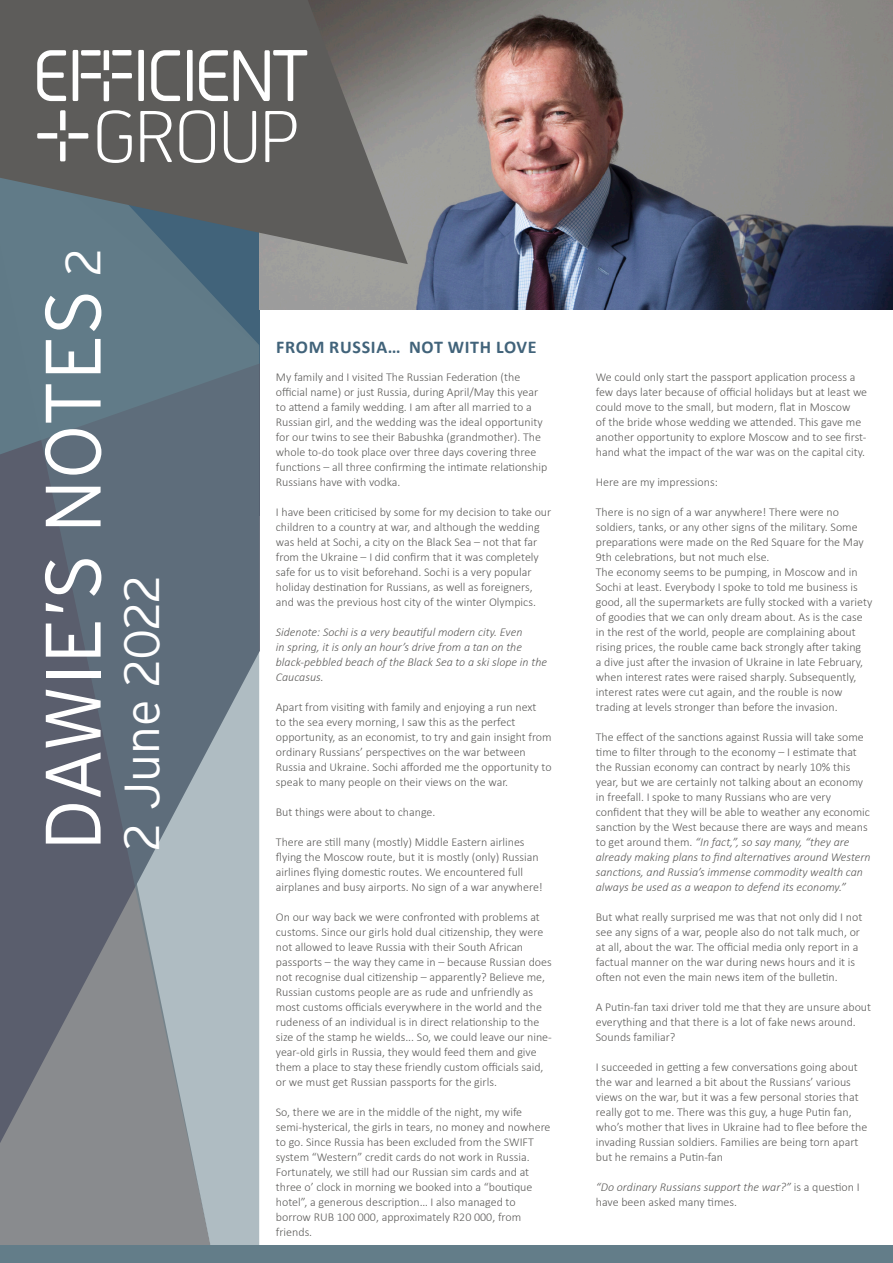
<style>
.page{position:relative;width:893px;height:1263px;background:#fff}
.page>*{position:absolute;margin:0;border:0;box-sizing:border-box;transform-origin:0 0}
.t1{font:300 78.3px "Interstate";letter-spacing:-.005em;color:#fff}
.t2{font:300 48.9px "Interstate";letter-spacing:-.01em;color:#fff}
.t3{font:700 18px "Calibri";letter-spacing:.04em;color:#41637a}
.t4{font:300 12px/15px "Calibri";color:#5d5c5a}
.t5{font:italic 300 12px/15px "Calibri";color:#5d5c5a}
.s1{font-size:48.9px}
.s2{font-style:italic}
</style>
<div class="page">
<svg style="left:0;top:264px;width:259px;height:982px;background:#727e88"></svg>
<img style="left:259px;top:0;width:634px;height:309px">
<div style="left:0;top:1246px;width:893px;height:17px;background:#637d89"></div>
<svg style="left:0;top:0;width:408px;height:264px;background:#636768"></svg>
<svg style="left:37px;top:50px;width:29px;height:51px"></svg>
<svg style="left:151px;top:50px;width:29px;height:51px"></svg>
<svg style="left:199px;top:50px;width:29px;height:51px"></svg>
<svg style="left:73px;top:50px;width:59px;height:51px"></svg>
<svg style="left:37px;top:110px;width:51px;height:51px;background:#777675"></svg>
<svg style="left:97px;top:110px;width:35px;height:53px"></svg>
<svg style="left:140px;top:111px;width:32px;height:51px"></svg>
<svg style="left:179px;top:110px;width:36px;height:53px"></svg>
<svg style="left:224px;top:111px;width:32px;height:52px"></svg>
<svg style="left:265px;top:111px;width:31px;height:51px"></svg>
<svg style="left:138px;top:50px;width:6px;height:51px"></svg>
<svg style="left:187px;top:50px;width:6px;height:51px"></svg>
<svg style="left:234px;top:50px;width:73px;height:51px"></svg>
<p class="t1" style="left:29px;top:851px;width:604px;rotate:-90deg">DAWIE’S NOTES <span class="s1">2</span></p>
<p class="t2" style="left:115px;top:851px;width:277px;rotate:-90deg">2 June 2022</p>
<p class="t3" style="left:276px;top:334px;width:262px">FROM RUSSIA… NOT WITH LOVE</p>
<p class="t4" style="left:276px;top:369px;width:273px">My family and I visited The Russian Federation (the official name) or just Russia, during April/May this year to attend a family wedding. I am after all married to a Russian girl, and the wedding was the ideal opportunity for our twins to see their Babushka (grandmother). The whole to-do took place over three days covering three functions – all three confirming the intimate relationship Russians have with vodka.</p>
<p class="t4" style="left:276px;top:504px;width:277px">I have been criticised by some for my decision to take our children to a country at war, and although the wedding was held at Sochi, a city on the Black Sea – not that far from the Ukraine – I did confirm that it was completely safe for us to visit beforehand. Sochi is a very popular holiday destination for Russians, as well as foreigners, and was the previous host city of the winter Olympics.</p>
<p class="t5" style="left:276px;top:624px;width:273px">Sidenote: Sochi is a very beautiful modern city. Even<br>in spring, it is only an hour’s drive from a tan on the black-pebbled beach of the Black Sea to a ski slope in the Caucasus.</p>
<p class="t4" style="left:276px;top:699px;width:277px">Apart from visiting with family and enjoying a run next<br>to the sea every morning, I saw this as the perfect opportunity, as an economist, to try and gain insight from ordinary Russians’ perspectives on the war between Russia and Ukraine. Sochi afforded me the opportunity to speak to many people on their views on the war.</p>
<p class="t4" style="left:276px;top:804px;width:161px">But things were about to change.</p>
<p class="t4" style="left:276px;top:834px;width:268px">There are still many (mostly) Middle Eastern airlines flying the Moscow route, but it is mostly (only) Russian airlines flying domestic routes. We encountered full airplanes and busy airports. No sign of a war anywhere!</p>
<p class="t4" style="left:276px;top:909px;width:277px">On our way back we were confronted with problems at customs. Since our girls hold dual citizenship, they were not allowed to leave Russia with their South African passports – the way they came in – because Russian does not recognise dual citizenship – apparently? Believe me, Russian customs people are as rude and unfriendly as most customs officials everywhere in the world and the rudeness of an individual is in direct relationship to the size of the stamp he wields... So, we could leave our nine&shy;year-old girls in Russia, they would feed them and give them a place to stay these friendly custom officials said, or we must get Russian passports for the girls.</p>
<p class="t4" style="left:276px;top:1104px;width:276px">So, there we are in the middle of the night, my wife semi-hysterical, the girls in tears, no money and nowhere to go. Since Russia has been excluded from the SWIFT system “Western” credit cards do not work in Russia.<br>Fortunately, we still had our Russian sim cards and at three o’ clock in morning we booked into a “boutique hotel”, a generous description… I also managed to borrow RUB 100 000, approximately R20 000, from friends.</p>
<p class="t4" style="left:596px;top:370px;width:273px">We could only start the passport application process a few days later because of official holidays but at least we could move to the small, but modern, flat in Moscow<br>of the bride whose wedding we attended. This gave me another opportunity to explore Moscow and to see first&shy;hand what the impact of the war was on the capital city.</p>
<p class="t4" style="left:596px;top:475px;width:123px">Here are my impressions:</p>
<p class="t4" style="left:596px;top:505px;width:269px">There is no sign of a war anywhere! There were no soldiers, tanks, or any other signs of the military. Some preparations were made on the Red Square for the May 9th celebrations, but not much else.</p>
<p class="t4" style="left:596px;top:565px;width:278px">The economy seems to be pumping, in Moscow and in Sochi at least. Everybody I spoke to told me business is good, all the supermarkets are fully stocked with a variety of goodies that we can only dream about. As is the case in the rest of the world, people are complaining about rising prices, the rouble came back strongly after taking<br>a dive just after the invasion of Ukraine in late February, when interest rates were raised sharply. Subsequently, interest rates were cut again, and the rouble is now trading at levels stronger than before the invasion.</p>
<p class="t4" style="left:596px;top:730px;width:276px">The effect of the sanctions against Russia will take some time to filter through to the economy – I estimate that the Russian economy can contract by nearly 10% this year, but we are certainly not talking about an economy in freefall. I spoke to many Russians who are very confident that they will be able to weather any economic sanction by the West because there are ways and means to get around them. <span class="s2">“In fact,”, so say many, “they are already making plans to find alternatives around Western sanctions, and Russia’s immense commodity wealth can always be used as a weapon to defend its economy.”</span></p>
<p class="t4" style="left:596px;top:910px;width:268px">But what really surprised me was that not only did I not see any signs of a war, people also do not talk much, or at all, about the war. The official media only report in a factual manner on the war during news hours and it is often not even the main news item of the bulletin.</p>
<p class="t4" style="left:596px;top:1000px;width:277px">A Putin-fan taxi driver told me that they are unsure about everything and that there is a lot of fake news around.<br>Sounds familiar?</p>
<p class="t4" style="left:596px;top:1060px;width:273px">I succeeded in getting a few conversations going about the war and learned a bit about the Russians’ various views on the war, but it was a few personal stories that really got to me. There was this guy, a huge Putin fan, who’s mother that lives in Ukraine had to flee before the invading Russian soldiers. Families are being torn apart but he remains a Putin-fan</p>
<p class="t4" style="left:596px;top:1180px;width:265px"><span class="s2">“Do ordinary Russians support the war?”</span> is a question I have been asked many times.</p>
</div>
